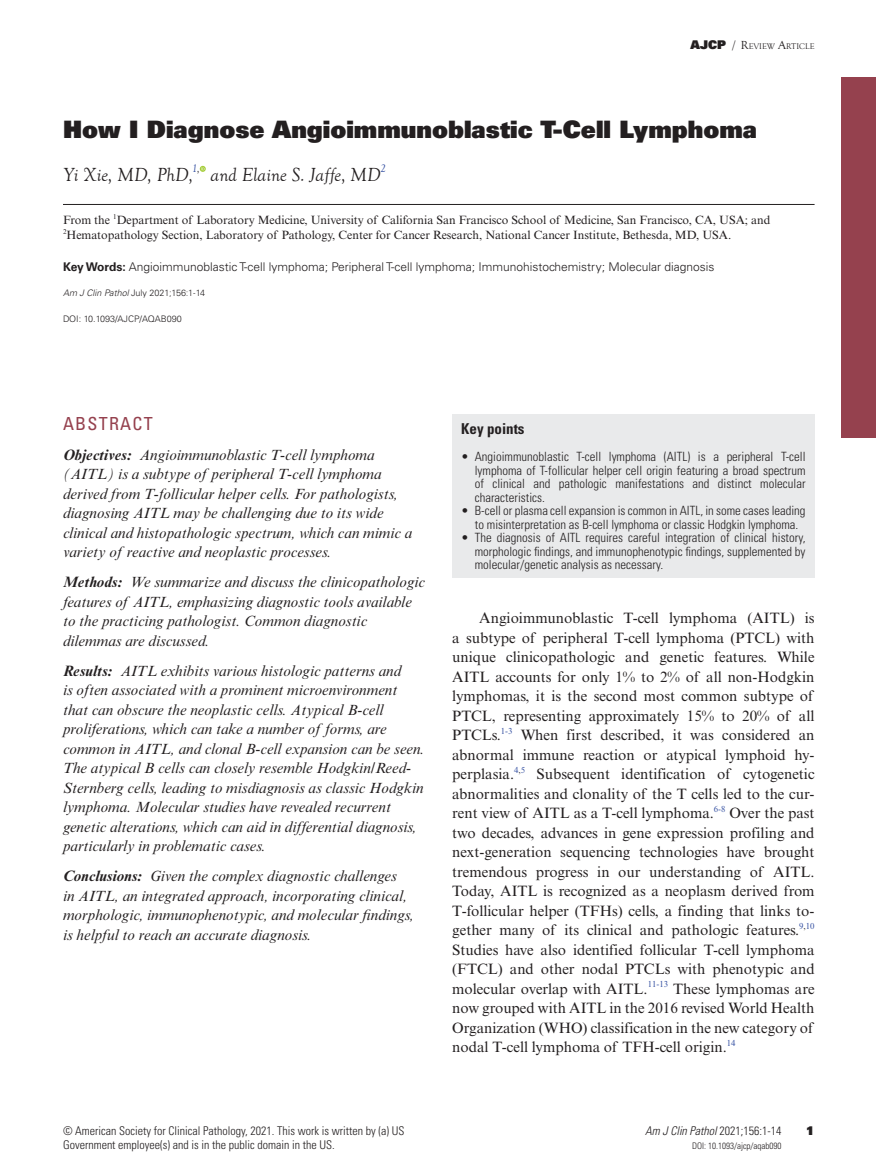
<style>
.page{position:relative;width:876px;height:1174px;background:#fff}
.page>*{position:absolute;margin:0;border:0;box-sizing:border-box;transform-origin:0 0}
.t1{font:24px "Univers LT Std X Black";color:#231f20}
.t2{font:italic 19.5px "Goudy Old Style T";color:#231f20}
.t3{font:condensed 18px "Univers LT Std";letter-spacing:.07em;color:#95414e}
.t4{font:italic 15px/19.5px "Times New Roman MT Std";color:#231f20}
.t5{font:15px/19.5px "Times New Roman MT Std";color:#231f20;text-align:justify}
.t6{font:700 condensed 15px "Univers LT Std";color:#231f20}
.t7{font:300 condensed 12.75px/13.5px "Univers LT Std";color:#231f20;text-align:justify}
.t8{font:12px "Times New Roman MT Std";color:#231f20}
.t9{font:300 condensed 12px/13.5px "Univers LT Std";color:#231f20}
.t10{font:300 12px "Univers LT Std";color:#231f20}
.t11{font:italic 300 condensed 12px "Univers LT Std";color:#231f20}
.t12{font:12px "Univers LT Std X Black";color:#231f20}
.t13{font:italic 11.4px "Goudy Old Style T";color:#3853a3}
.t14{font:300 9px "Univers LT Std";color:#231f20}
.t15{font:300 condensed 9px "Univers LT Std";color:#231f20}
.t16{font:8.7px "Times New Roman MT Std";color:#3853a3}
.t17{font:8.4px "Goudy Old Style T";color:#231f20}
.t18{font:7.05px "Times New Roman MT Std";color:#231f20}
.s1{font-family:"Univers LT Std X Black";font-size:12px}
.s2{font-style:italic;font-size:12px}
.s3{font-size:12px}
.s4{color:#231f20}
.s5{font-weight:700}
.s6{font-style:italic}
.s7{font-stretch:condensed}
.s8{font-style:normal}
</style>
<div class="page">
<hr style="left:63px;top:204px;width:751px;height:1px;background:#231f20">
<svg style="left:200px;top:166px;width:6px;height:6px"></svg>
<div style="left:841px;top:78px;width:35px;height:360px;background:#95414e"></div>
<div style="left:452px;top:414px;width:362px;height:164px;background:#e9eaeb"></div>
<p class="t17" style="left:691px;top:42px;width:125px"><span class="s1">AJCP</span> <span class="s2">/</span> <span class="s3">R</span>EVIEW <span class="s3">A</span>RTICLE</p>
<h1 class="t1" style="left:63px;top:113px;width:696px">How I Diagnose Angioimmunoblastic T-Cell Lymphoma</h1>
<h2 class="t2" style="left:63px;top:164px;width:132px">Yi Xie, MD, PhD,</h2>
<p class="t13" style="left:192px;top:162px;width:9px">1<span class="s4">,</span></p>
<h2 class="t2" style="left:211px;top:164px;width:171px">and Elaine S. Jaffe, MD</h2>
<p class="t13" style="left:381px;top:162px;width:7px">2</p>
<p class="t8" style="left:63px;top:213px;width:49px">From the</p>
<p class="t18" style="left:113px;top:212px;width:5px">1</p>
<p class="t8" style="left:117px;top:213px;width:655px">Department of Laboratory Medicine, University of California San Francisco School of Medicine, San Francisco, CA, USA; and</p>
<p class="t18" style="left:63px;top:227px;width:5px">2</p>
<p class="t8" style="left:66px;top:228px;width:666px">Hematopathology Section, Laboratory of Pathology, Center for Cancer Research, National Cancer Institute, Bethesda, MD, USA.</p>
<p class="t10" style="left:63px;top:259px;width:653px"><span class="s5">Key Words:</span> Angioimmunoblastic T-cell lymphoma; Peripheral T-cell lymphoma; Immunohistochemistry; Molecular diagnosis</p>
<p class="t14" style="left:63px;top:287px;width:144px"><span class="s6">Am J Clin Pathol</span> July 2021<span class="s7">;</span>156<span class="s7">:</span>1<span class="s7">-</span>14</p>
<p class="t14" style="left:63px;top:313px;width:120px">DOI: 10.1093/AJCP/AQAB090</p>
<p class="t3" style="left:63px;top:412px;width:91px">ABSTRACT</p>
<p class="t4" style="left:63px;top:445px;width:351px"><span class="s5">Objectives:</span> Angioimmunoblastic T-cell lymphoma (AITL) is a subtype of peripheral T-cell lymphoma derived from T-follicular helper cells. For pathologists, diagnosing AITL may be challenging due to its wide clinical and histopathologic spectrum, which can mimic a variety of reactive and neoplastic processes.</p>
<p class="t4" style="left:63px;top:572px;width:364px"><span class="s5">Methods:</span> We summarize and discuss the clinicopathologic features of AITL, emphasizing diagnostic tools available to the practicing pathologist. Common diagnostic dilemmas are discussed.</p>
<p class="t4" style="left:63px;top:661px;width:363px"><span class="s5">Results:</span> AITL exhibits various histologic patterns and<br>is often associated with a prominent microenvironment that can obscure the neoplastic cells. Atypical B-cell proliferations, which can take a number of forms, are common in AITL, and clonal B-cell expansion can be seen.<br>The atypical B cells can closely resemble Hodgkin/Reed-Sternberg cells, leading to misdiagnosis as classic Hodgkin lymphoma. Molecular studies have revealed recurrent genetic alterations, which can aid in differential diagnosis, particularly in problematic cases.</p>
<p class="t4" style="left:63px;top:866px;width:352px"><span class="s5">Conclusions:</span> Given the complex diagnostic challenges<br>in AITL, an integrated approach, incorporating clinical, morphologic, immunophenotypic, and molecular findings, is helpful to reach an accurate diagnosis.</p>
<p class="t6" style="left:461px;top:419px;width:65px">Key points</p>
<p class="t7" style="left:475px;top:450px;width:332px;text-indent:-14px">• Angioimmunoblastic T-cell lymphoma (AITL) is a peripheral T-cell lymphoma of T-follicular helper cell origin featuring a broad spectrum of clinical and pathologic manifestations and distinct molecular characteristics.</p>
<p class="t7" style="left:461px;top:504px;width:346px;text-align:center">• B-cell or plasma cell expansion is common in AITL, in some cases leading to misinterpretation as B-cell lymphoma or classic Hodgkin lymphoma.</p>
<p class="t7" style="left:475px;top:531px;width:332px;text-indent:-14px">• The diagnosis of AITL requires careful integration of clinical history, morphologic findings, and immunophenotypic findings, supplemented by molecular/genetic analysis as necessary.</p>
<p class="t5" style="left:452px;top:608px;width:364px;text-indent:27px">Angioimmunoblastic T-cell lymphoma (AITL) is a subtype of peripheral T-cell lymphoma (PTCL) with unique clinicopathologic and genetic features. While AITL accounts for only 1% to 2% of all non-Hodgkin lymphomas, it is the second most common subtype of PTCL, representing approximately 15% to 20% of all PTCLs.</p>
<p class="t16" style="left:501px;top:725px;width:13px">1-3</p>
<p class="t5" style="left:452px;top:725px;width:364px;text-indent:68px">When first described, it was considered an abnormal immune reaction or atypical lymphoid hy&shy;perplasia.</p>
<p class="t16" style="left:514px;top:764px;width:13px">4<span class="s4">,</span>5</p>
<p class="t5" style="left:452px;top:764px;width:364px;text-indent:84px">Subsequent identification of cytogenetic abnormalities and clonality of the T cells led to the cur&shy;rent view of AITL as a T-cell lymphoma.</p>
<p class="t16" style="left:714px;top:803px;width:13px">6-8</p>
<p class="t5" style="left:452px;top:803px;width:364px;text-indent:277px">Over the past two decades, advances in gene expression profiling and next-generation sequencing technologies have brought tremendous progress in our understanding of AITL.<br>Today, AITL is recognized as a neoplasm derived from T-follicular helper (TFHs) cells, a finding that links to&shy;gether many of its clinical and pathologic features.</p>
<p class="t16" style="left:799px;top:920px;width:17px">9<span class="s4">,</span>10</p>
<p class="t5" style="left:452px;top:940px;width:364px">Studies have also identified follicular T-cell lymphoma (FTCL) and other nodal PTCLs with phenotypic and molecular overlap with AITL.</p>
<p class="t16" style="left:648px;top:979px;width:22px">11-13</p>
<p class="t5" style="left:452px;top:979px;width:364px;text-indent:221px">These lymphomas are now grouped with AITL in the 2016 revised World Health Organization (WHO) classification in the new category of nodal T-cell lymphoma of TFH-cell origin.</p>
<p class="t16" style="left:727px;top:1037px;width:10px">14</p>
<p class="t9" style="left:63px;top:1124px;width:343px">© American Society for Clinical Pathology, 2021. This work is written by (a) US<br>Government employee(s) and is in the public domain in the US.</p>
<p class="t11" style="left:645px;top:1124px;width:138px">Am J Clin Pathol <span class="s8">2021;156:1-14</span></p>
<p class="t15" style="left:692px;top:1140px;width:91px">DOI: 10.1093/ajcp/aqab090</p>
<p class="t12" style="left:806px;top:1123px;width:10px">1</p>
</div>
